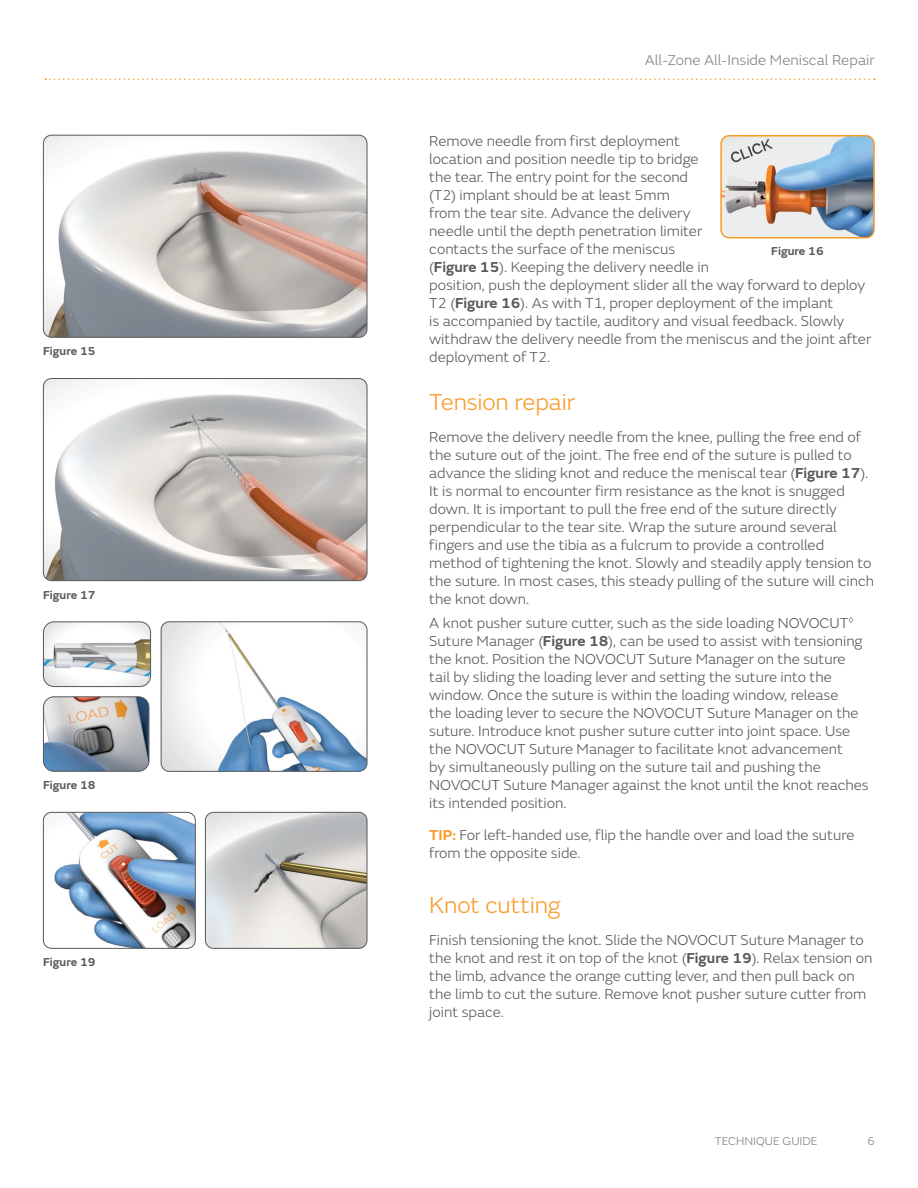
<style>
.page{position:relative;width:918px;height:1188px;background:#fff}
.page>*{position:absolute;margin:0;border:0;box-sizing:border-box;transform-origin:0 0}
.Orange_Paragraph_Hea{font:300 24px "SN Emeric";letter-spacing:-.005em;color:#f89c28}
.Body_Text_10_12{font:300 15px/18px "SN Emeric";color:#57585a}
.NOTES_CAUTION_Body_T{font:300 15px/18px "SN Emeric";color:#57585a}
.t1{font:300 15px "SN Emeric";letter-spacing:.005em;color:#808285}
.Figure_descriptions{font:600 12px "SN Emeric";color:#57585a}
.t2{font:300 12px "SN Emeric";color:#808285}
.s1{font-weight:600}
.s2{font-weight:600;color:#f89c28}
</style>
<div class="page">
<svg style="left:45px;top:78px;width:830px;height:2px"></svg>
<img style="left:43px;top:135px;width:324px;height:201px">
<div style="left:43px;top:135px;width:324px;height:203px;border:1px solid #57585a;border-radius:8px"></div>
<img style="left:43px;top:380px;width:324px;height:201px">
<div style="left:43px;top:378px;width:324px;height:203px;border:1px solid #57585a;border-radius:8px"></div>
<img style="left:205px;top:812px;width:162px;height:135px">
<div style="left:205px;top:812px;width:162px;height:137px;border:1px solid #57585a;border-radius:8px"></div>
<img style="left:43px;top:812px;width:152px;height:136px">
<div style="left:43px;top:812px;width:152px;height:137px;border:1px solid #57585a;border-radius:8px"></div>
<img style="left:161px;top:622px;width:206px;height:148px">
<div style="left:161px;top:622px;width:206px;height:150px;border:1px solid #57585a;border-radius:8px"></div>
<img style="left:43px;top:622px;width:108px;height:65px">
<div style="left:43px;top:622px;width:108px;height:65px;border:1px solid #57585a;border-radius:11px"></div>
<img style="left:43px;top:697px;width:106px;height:73px">
<div style="left:43px;top:697px;width:106px;height:75px;border:1px solid #57585a;border-radius:11px"></div>
<img style="left:723px;top:138px;width:149px;height:100px">
<div style="left:720px;top:135px;width:155px;height:103px;border:2px solid #f89c28;border-radius:8px"></div>
<p class="Figure_descriptions" style="left:43px;top:344px;width:54px">Figure 15</p>
<p class="Figure_descriptions" style="left:43px;top:587px;width:54px">Figure 17</p>
<p class="Figure_descriptions" style="left:43px;top:778px;width:54px">Figure 18</p>
<p class="Figure_descriptions" style="left:43px;top:955px;width:54px">Figure 19</p>
<p class="t1" style="left:645px;top:51px;width:231px">All-Zone All-Inside Meniscal Repair</p>
<p class="Body_Text_10_12" style="left:429px;top:132px;width:444px">Remove needle from first deployment<br>location and position needle tip to bridge<br>the tear. The entry point for the second<br>(T2) implant should be at least 5mm<br>from the tear site. Advance the delivery<br>needle until the depth penetration limiter<br>contacts the surface of the meniscus<br>(<span class="s1">Figure 15</span>). Keeping the delivery needle in<br>position, push the deployment slider all the way forward to deploy T2 (<span class="s1">Figure 16</span>). As with T1, proper deployment of the implant<br>is accompanied by tactile, auditory and visual feedback. Slowly withdraw the delivery needle from the meniscus and the joint after deployment of T2.</p>
<p class="Orange_Paragraph_Hea" style="left:429px;top:388px;width:147px">Tension repair</p>
<p class="Body_Text_10_12" style="left:429px;top:428px;width:446px">Remove the delivery needle from the knee, pulling the free end of the suture out of the joint. The free end of the suture is pulled to advance the sliding knot and reduce the meniscal tear (<span class="s1">Figure 17</span>).<br>It is normal to encounter firm resistance as the knot is snugged down. It is important to pull the free end of the suture directly perpendicular to the tear site. Wrap the suture around several fingers and use the tibia as a fulcrum to provide a controlled method of tightening the knot. Slowly and steadily apply tension to the suture. In most cases, this steady pulling of the suture will cinch the knot down.</p>
<p class="Body_Text_10_12" style="left:429px;top:614px;width:441px">A knot pusher suture cutter, such as the side loading NOVOCUT<sup>◊ </sup>Suture Manager (<span class="s1">Figure 18</span>), can be used to assist with tensioning the knot. Position the NOVOCUT Suture Manager on the suture tail by sliding the loading lever and setting the suture into the window. Once the suture is within the loading window, release<br>the loading lever to secure the NOVOCUT Suture Manager on the suture. Introduce knot pusher suture cutter into joint space. Use the NOVOCUT Suture Manager to facilitate knot advancement<br>by simultaneously pulling on the suture tail and pushing the NOVOCUT Suture Manager against the knot until the knot reaches its intended position.</p>
<p class="NOTES_CAUTION_Body_T" style="left:429px;top:826px;width:427px"><span class="s2">TIP:</span> For left-handed use, flip the handle over and load the suture from the opposite side.</p>
<p class="Orange_Paragraph_Hea" style="left:429px;top:891px;width:133px">Knot cutting</p>
<p class="Body_Text_10_12" style="left:429px;top:931px;width:445px">Finish tensioning the knot. Slide the NOVOCUT Suture Manager to the knot and rest it on top of the knot (<span class="s1">Figure 19</span>). Relax tension on the limb, advance the orange cutting lever, and then pull back on the limb to cut the suture. Remove knot pusher suture cutter from joint space.</p>
<p class="Figure_descriptions" style="left:771px;top:243px;width:54px">Figure 16</p>
<p class="t2" style="left:715px;top:1134px;width:104px">TECHNIQUE GUIDE</p>
<p class="t2" style="left:868px;top:1134px;width:9px">6</p>
</div>
